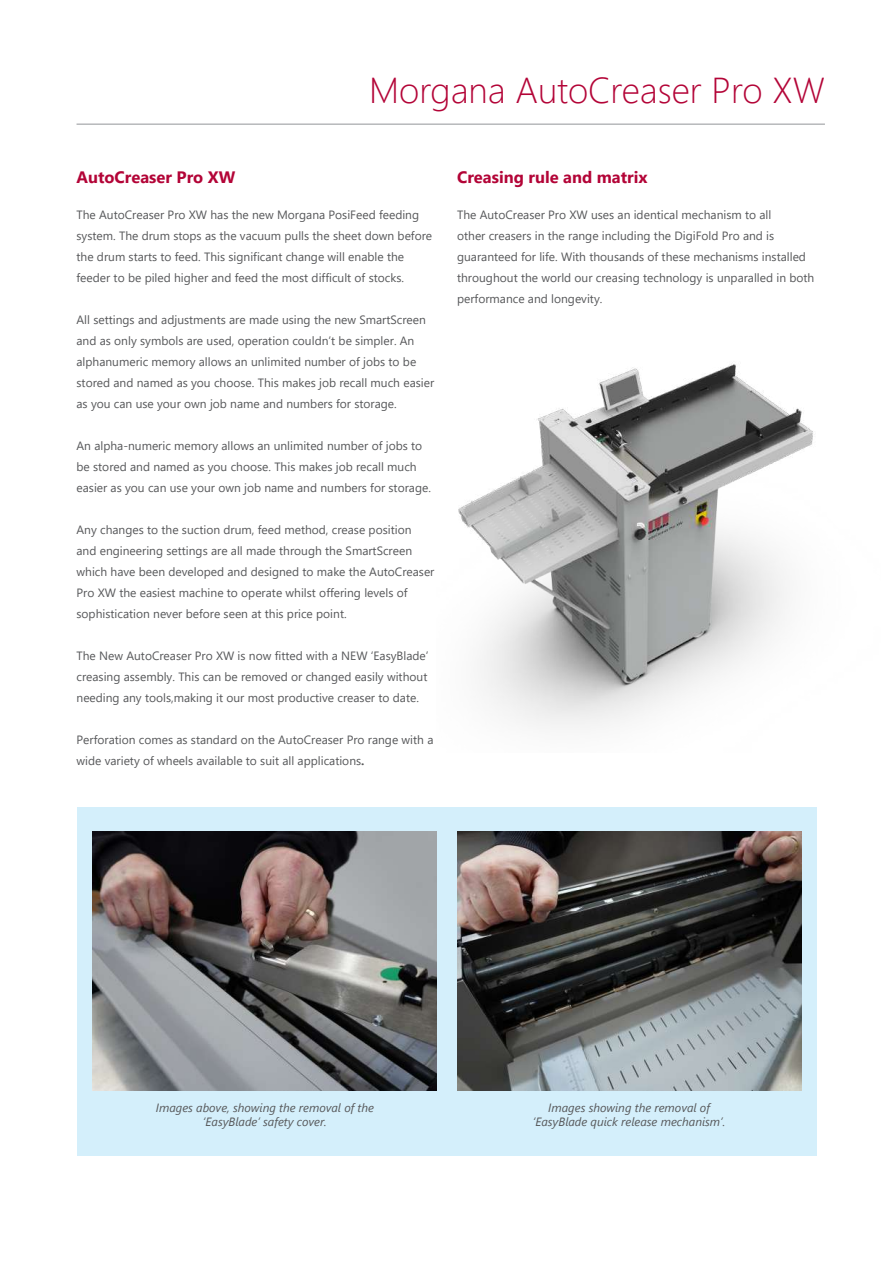
<style>
.page{position:relative;width:893px;height:1263px;background:#fff}
.page>*{position:absolute;margin:0;border:0;box-sizing:border-box;transform-origin:0 0}
.t1{font:300 36px "Segoe UI";color:#b30437}
.t2{font:700 16.5px "Segoe UI";color:#b30437}
.t3{font:12px/21px "Segoe UI";color:#57585a}
.t4{font:italic 12px/14.4px "Segoe UI";color:#57585a;text-align:center}
.s1{font-weight:700}
</style>
<div class="page">
<div style="left:77px;top:808px;width:739px;height:348px;background:#d4effb"></div>
<hr style="left:77px;top:124px;width:748px;height:1px;background:#939598">
<img style="left:458px;top:364px;width:355px;height:364px">
<img style="left:93px;top:831px;width:344px;height:260px">
<img style="left:457px;top:831px;width:344px;height:260px">
<h1 class="t1" style="left:369px;top:56px;width:457px">Morgana AutoCreaser Pro XW</h1>
<h2 class="t2" style="left:77px;top:162px;width:160px">AutoCreaser Pro XW</h2>
<p class="t3" style="left:77px;top:203px;width:357px">The AutoCreaser Pro XW has the new Morgana PosiFeed feeding system. The drum stops as the vacuum pulls the sheet down before the drum starts to feed. This significant change will enable the feeder to be piled higher and feed the most difficult of stocks.</p>
<p class="t3" style="left:77px;top:308px;width:359px">All settings and adjustments are made using the new SmartScreen and as only symbols are used, operation couldn’t be simpler. An alphanumeric memory allows an unlimited number of jobs to be stored and named as you choose. This makes job recall much easier as you can use your own job name and numbers for storage.</p>
<p class="t3" style="left:77px;top:434px;width:356px">An alpha-numeric memory allows an unlimited number of jobs to be stored and named as you choose. This makes job recall much easier as you can use your own job name and numbers for storage.</p>
<p class="t3" style="left:77px;top:518px;width:359px">Any changes to the suction drum, feed method, crease position<br>and engineering settings are all made through the SmartScreen which have been developed and designed to make the AutoCreaser Pro XW the easiest machine to operate whilst offering levels of sophistication never before seen at this price point.</p>
<p class="t3" style="left:77px;top:644px;width:354px;text-align:justify">The New AutoCreaser Pro XW is now fitted with a NEW ‘EasyBlade’ creasing assembly. This can be removed or changed easily without needing any tools,making it our most productive creaser to date.</p>
<p class="t3" style="left:77px;top:728px;width:358px">Perforation comes as standard on the AutoCreaser Pro range with a wide variety of wheels available to suit all applications<span class="s1">.</span></p>
<h2 class="t2" style="left:457px;top:162px;width:192px">Creasing rule and matrix</h2>
<p class="t3" style="left:457px;top:203px;width:359px">The AutoCreaser Pro XW uses an identical mechanism to all<br>other creasers in the range including the DigiFold Pro and is guaranteed for life. With thousands of these mechanisms installed throughout the world our creasing technology is unparalled in both performance and longevity.</p>
<p class="t4" style="left:156px;top:1098px;width:220px">Images above, showing the removal of the ‘EasyBlade’ safety cover.</p>
<p class="t4" style="left:533px;top:1098px;width:194px">Images showing the removal of ‘EasyBlade quick release mechanism’.</p>
</div>
